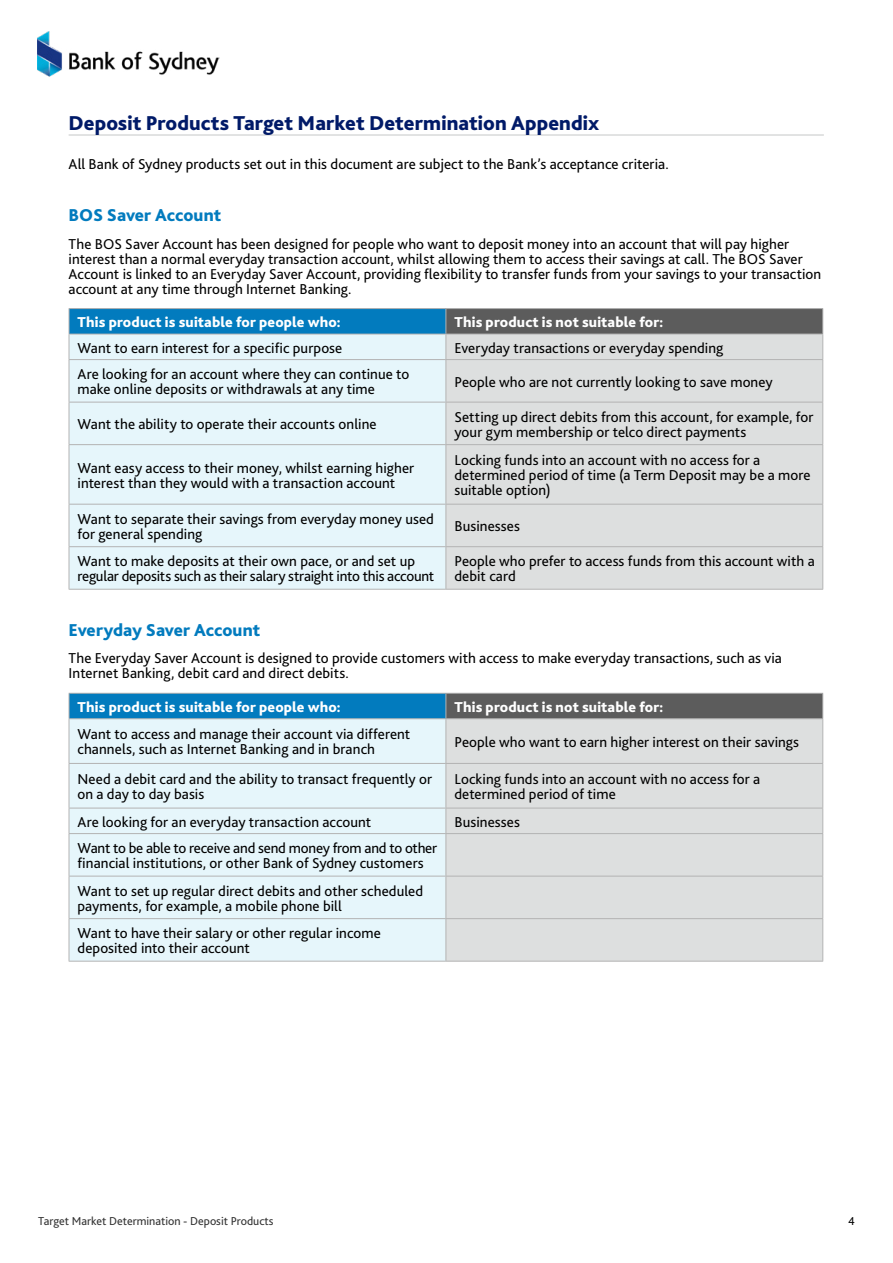
<style>
.page{position:relative;width:893px;height:1263px;background:#fff}
.page>*{position:absolute;margin:0;border:0;box-sizing:border-box;transform-origin:0 0}
.t1{font:800 21px "Bliss 2";color:#001a68}
.t2{font:800 18px "Bliss 2";color:#027bbe}
.t3{font:15px/15px "Bliss 2";letter-spacing:.005em;color:#000}
.t4{font:800 15px "Bliss 2";letter-spacing:.01em;color:#fff}
.t5{font:12px "Bliss 2";color:#333}
.t6{font:12px "Bliss 2";color:#000}
</style>
<div class="page">
<img style="left:37px;top:32px;width:182px;height:45px">
<hr style="left:69px;top:135px;width:755px;height:1px;background:#c6c7c7">
<div style="left:69px;top:309px;width:377px;height:25px;background:#027bbe"></div>
<div style="left:446px;top:309px;width:377px;height:25px;background:#5c5c5c"></div>
<div style="left:70px;top:335px;width:376px;height:254px;background:#e6f6fb"></div>
<div style="left:447px;top:335px;width:375px;height:254px;background:#dddfdf"></div>
<hr style="left:69px;top:308px;width:377px;height:1px;background:#b3b3b3">
<hr style="left:446px;top:308px;width:377px;height:1px;background:#b3b3b3">
<hr style="left:69px;top:334px;width:377px;height:1px;background:#b3b3b3">
<svg style="left:69px;top:309px;width:1px;height:50px"></svg>
<hr style="left:446px;top:334px;width:377px;height:1px;background:#b3b3b3">
<svg style="left:446px;top:309px;width:1px;height:50px"></svg>
<svg style="left:822px;top:309px;width:1px;height:50px"></svg>
<hr style="left:69px;top:359px;width:377px;height:1px;background:#b3b3b3">
<hr style="left:69px;top:360px;width:1px;height:42px;background:#b3b3b3">
<hr style="left:69px;top:402px;width:377px;height:1px;background:#b3b3b3">
<hr style="left:69px;top:402px;width:1px;height:42px;background:#b3b3b3">
<hr style="left:69px;top:444px;width:377px;height:1px;background:#b3b3b3">
<hr style="left:69px;top:445px;width:1px;height:59px;background:#b3b3b3">
<hr style="left:69px;top:504px;width:377px;height:1px;background:#b3b3b3">
<hr style="left:69px;top:504px;width:1px;height:42px;background:#b3b3b3">
<hr style="left:69px;top:546px;width:377px;height:1px;background:#b3b3b3">
<hr style="left:69px;top:547px;width:1px;height:42px;background:#b3b3b3">
<hr style="left:69px;top:589px;width:377px;height:1px;background:#b3b3b3">
<hr style="left:446px;top:359px;width:377px;height:1px;background:#b3b3b3">
<hr style="left:446px;top:360px;width:1px;height:42px;background:#b3b3b3">
<hr style="left:822px;top:360px;width:1px;height:42px;background:#b3b3b3">
<hr style="left:446px;top:402px;width:377px;height:1px;background:#b3b3b3">
<hr style="left:446px;top:402px;width:1px;height:42px;background:#b3b3b3">
<hr style="left:822px;top:402px;width:1px;height:42px;background:#b3b3b3">
<hr style="left:446px;top:444px;width:377px;height:1px;background:#b3b3b3">
<hr style="left:446px;top:445px;width:1px;height:59px;background:#b3b3b3">
<hr style="left:822px;top:445px;width:1px;height:59px;background:#b3b3b3">
<hr style="left:446px;top:504px;width:377px;height:1px;background:#b3b3b3">
<hr style="left:446px;top:504px;width:1px;height:42px;background:#b3b3b3">
<hr style="left:822px;top:504px;width:1px;height:42px;background:#b3b3b3">
<hr style="left:446px;top:546px;width:377px;height:1px;background:#b3b3b3">
<hr style="left:446px;top:547px;width:1px;height:42px;background:#b3b3b3">
<hr style="left:822px;top:547px;width:1px;height:42px;background:#b3b3b3">
<hr style="left:446px;top:589px;width:377px;height:1px;background:#b3b3b3">
<div style="left:69px;top:693px;width:377px;height:26px;background:#027bbe"></div>
<div style="left:446px;top:693px;width:377px;height:26px;background:#5c5c5c"></div>
<div style="left:70px;top:719px;width:376px;height:242px;background:#e6f6fb"></div>
<div style="left:447px;top:719px;width:375px;height:242px;background:#dddfdf"></div>
<hr style="left:69px;top:693px;width:377px;height:1px;background:#b3b3b3">
<svg style="left:69px;top:694px;width:1px;height:24px"></svg>
<hr style="left:446px;top:693px;width:377px;height:1px;background:#b3b3b3">
<svg style="left:446px;top:694px;width:1px;height:24px"></svg>
<svg style="left:822px;top:694px;width:1px;height:24px"></svg>
<hr style="left:69px;top:718px;width:377px;height:1px;background:#b3b3b3">
<hr style="left:69px;top:719px;width:1px;height:44px;background:#b3b3b3">
<hr style="left:446px;top:718px;width:377px;height:1px;background:#b3b3b3">
<hr style="left:446px;top:719px;width:1px;height:44px;background:#b3b3b3">
<hr style="left:822px;top:719px;width:1px;height:44px;background:#b3b3b3">
<hr style="left:69px;top:763px;width:377px;height:1px;background:#b3b3b3">
<hr style="left:69px;top:764px;width:1px;height:44px;background:#b3b3b3">
<hr style="left:69px;top:808px;width:377px;height:1px;background:#b3b3b3">
<svg style="left:69px;top:808px;width:1px;height:25px"></svg>
<hr style="left:69px;top:833px;width:377px;height:1px;background:#b3b3b3">
<hr style="left:69px;top:834px;width:1px;height:42px;background:#b3b3b3">
<hr style="left:69px;top:876px;width:377px;height:1px;background:#b3b3b3">
<hr style="left:69px;top:876px;width:1px;height:42px;background:#b3b3b3">
<hr style="left:69px;top:918px;width:377px;height:1px;background:#b3b3b3">
<hr style="left:69px;top:919px;width:1px;height:42px;background:#b3b3b3">
<hr style="left:69px;top:961px;width:377px;height:1px;background:#b3b3b3">
<hr style="left:446px;top:763px;width:377px;height:1px;background:#b3b3b3">
<hr style="left:446px;top:764px;width:1px;height:44px;background:#b3b3b3">
<hr style="left:822px;top:764px;width:1px;height:44px;background:#b3b3b3">
<hr style="left:446px;top:808px;width:377px;height:1px;background:#b3b3b3">
<svg style="left:446px;top:808px;width:1px;height:25px"></svg>
<svg style="left:822px;top:808px;width:1px;height:25px"></svg>
<hr style="left:446px;top:833px;width:377px;height:1px;background:#b3b3b3">
<hr style="left:446px;top:834px;width:1px;height:42px;background:#b3b3b3">
<hr style="left:822px;top:834px;width:1px;height:42px;background:#b3b3b3">
<hr style="left:446px;top:876px;width:377px;height:1px;background:#b3b3b3">
<hr style="left:446px;top:876px;width:1px;height:42px;background:#b3b3b3">
<hr style="left:822px;top:876px;width:1px;height:42px;background:#b3b3b3">
<hr style="left:446px;top:918px;width:377px;height:1px;background:#b3b3b3">
<hr style="left:446px;top:919px;width:1px;height:42px;background:#b3b3b3">
<hr style="left:822px;top:919px;width:1px;height:42px;background:#b3b3b3">
<hr style="left:446px;top:961px;width:377px;height:1px;background:#b3b3b3">
<h1 class="t1" style="left:69px;top:110px;width:532px">Deposit Products Target Market Determination Appendix</h1>
<p class="t3" style="left:69px;top:156px;width:602px">All Bank of Sydney products set out in this document are subject to the Bank’s acceptance criteria.</p>
<p class="t2" style="left:69px;top:204px;width:154px">BOS Saver Account</p>
<p class="t3" style="left:69px;top:236px;width:754px">The BOS Saver Account has been designed for people who want to deposit money into an account that will pay higher interest than a normal everyday transaction account, whilst allowing them to access their savings at call. The BOS Saver Account is linked to an Everyday Saver Account, providing flexibility to transfer funds from your savings to your transaction account at any time through Internet Banking.</p>
<p class="t4" style="left:78px;top:313px;width:265px">This product is suitable for people who:</p>
<p class="t4" style="left:454px;top:313px;width:211px">This product is not suitable for:</p>
<p class="t3" style="left:78px;top:340px;width:266px">Want to earn interest for a specific purpose</p>
<p class="t3" style="left:454px;top:340px;width:271px">Everyday transactions or everyday spending</p>
<p class="t3" style="left:78px;top:366px;width:333px">Are looking for an account where they can continue to make online deposits or withdrawals at any time</p>
<p class="t3" style="left:454px;top:374px;width:320px">People who are not currently looking to save money</p>
<p class="t3" style="left:78px;top:416px;width:301px">Want the ability to operate their accounts online</p>
<p class="t3" style="left:454px;top:409px;width:360px">Setting up direct debits from this account, for example, for your gym membership or telco direct payments</p>
<p class="t3" style="left:78px;top:460px;width:338px">Want easy access to their money, whilst earning higher interest than they would with a transaction account</p>
<p class="t3" style="left:454px;top:452px;width:358px">Locking funds into an account with no access for a determined period of time (a Term Deposit may be a more suitable option)</p>
<p class="t3" style="left:78px;top:511px;width:358px">Want to separate their savings from everyday money used for general spending</p>
<p class="t3" style="left:454px;top:518px;width:67px">Businesses</p>
<p class="t3" style="left:78px;top:553px;width:358px">Want to make deposits at their own pace, or and set up regular deposits such as their salary straight into this account</p>
<p class="t3" style="left:454px;top:553px;width:362px">People who prefer to access funds from this account with a debit card</p>
<p class="t2" style="left:69px;top:618px;width:193px">Everyday Saver Account</p>
<p class="t3" style="left:69px;top:650px;width:715px">The Everyday Saver Account is designed to provide customers with access to make everyday transactions, such as via<br>Internet Banking, debit card and direct debits.</p>
<p class="t4" style="left:78px;top:698px;width:265px">This product is suitable for people who:</p>
<p class="t4" style="left:454px;top:698px;width:211px">This product is not suitable for:</p>
<p class="t3" style="left:78px;top:727px;width:334px">Want to access and manage their account via different channels, such as Internet Banking and in branch</p>
<p class="t3" style="left:454px;top:734px;width:346px">People who want to earn higher interest on their savings</p>
<p class="t3" style="left:78px;top:771px;width:356px">Need a debit card and the ability to transact frequently or on a day to day basis</p>
<p class="t3" style="left:454px;top:771px;width:307px">Locking funds into an account with no access for a determined period of time</p>
<p class="t3" style="left:78px;top:814px;width:295px">Are looking for an everyday transaction account</p>
<p class="t3" style="left:454px;top:814px;width:67px">Businesses</p>
<p class="t3" style="left:78px;top:840px;width:361px">Want to be able to receive and send money from and to other financial institutions, or other Bank of Sydney customers</p>
<p class="t3" style="left:78px;top:883px;width:347px">Want to set up regular direct debits and other scheduled payments, for example, a mobile phone bill</p>
<p class="t3" style="left:78px;top:925px;width:305px">Want to have their salary or other regular income deposited into their account</p>
<p class="t5" style="left:38px;top:1213px;width:237px">Target Market Determination - Deposit Products</p>
<p class="t6" style="left:848px;top:1214px;width:8px">4</p>
</div>
